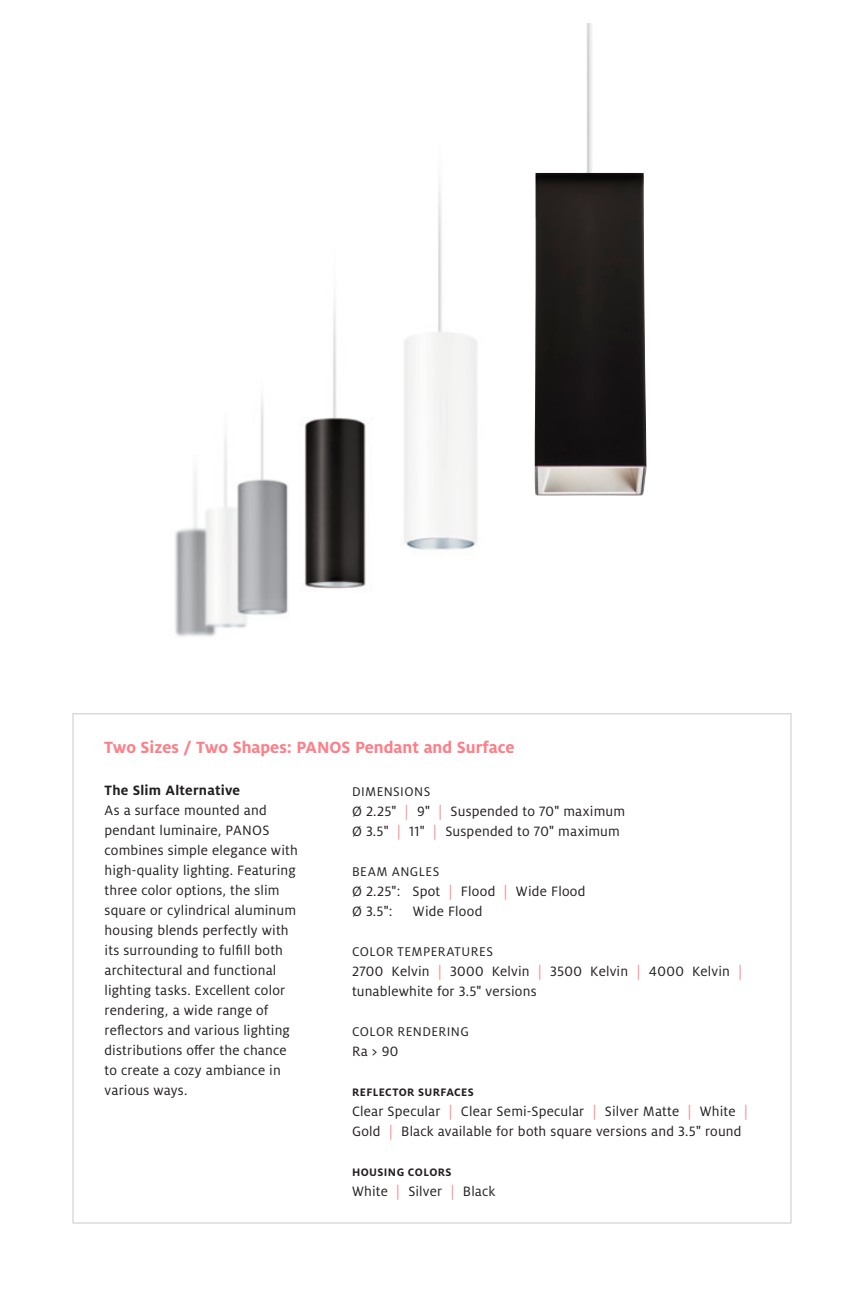
<style>
.page{position:relative;width:864px;height:1296px;background:#fff}
.page>*{position:absolute;margin:0;border:0;box-sizing:border-box;transform-origin:0 0}
.t1{font:700 18px "Milo Pro";color:#ff7d87}
.t2{font:15px/20px "Milo Pro";letter-spacing:.01em;color:#231f20}
.t3{font:700 15px "Milo Pro";letter-spacing:.015em;color:#231f20}
.t4{font:14px "Milo Pro";letter-spacing:.03em;color:#231f20}
.t5{font:700 12px "Milo Pro";letter-spacing:.035em;color:#231f20}
.s1{color:#ff7d87}
</style>
<div class="page">
<img style="left:586px;top:23px;width:7px;height:150px">
<img style="left:175px;top:181px;width:302px;height:456px">
<img style="left:535px;top:173px;width:112px;height:323px">
<div style="left:644px;top:158px;width:17px;height:53px;background:#fff"></div>
<p class="t1" style="left:104px;top:737px;width:412px">Two Sizes / Two Shapes: PANOS Pendant and Surface</p>
<p class="t3" style="left:105px;top:782px;width:137px">The Slim Alternative</p>
<p class="t2" style="left:105px;top:801px;width:195px">As a surface mounted and pendant luminaire, PANOS combines simple elegance with high-quality lighting. Featuring three color options, the slim square or cylindrical aluminum housing blends perfectly with its surrounding to fulfill both architectural and functional lighting tasks. Excellent color rendering, a wide range of reflectors and various lighting distributions offer the chance to create a cozy ambiance in various ways.</p>
<p class="t4" style="left:352px;top:784px;width:80px">DIMENSIONS</p>
<p class="t2" style="left:352px;top:802px;width:275px">Ø 2.25" <span class="s1">|</span> 9" <span class="s1">|</span> Suspended to 70" maximum<br>Ø 3.5" <span class="s1">|</span> 11" <span class="s1">|</span> Suspended to 70" maximum</p>
<p class="t4" style="left:352px;top:864px;width:89px">BEAM ANGLES</p>
<p class="t2" style="left:352px;top:882px;width:235px">Ø 2.25": Spot <span class="s1">|</span> Flood <span class="s1">|</span> Wide Flood<br>Ø 3.5":</p>
<p class="t2" style="left:413px;top:902px;width:71px">Wide Flood</p>
<p class="t4" style="left:352px;top:944px;width:142px">COLOR TEMPERATURES</p>
<p class="t2" style="left:352px;top:962px;width:392px">2700 Kelvin <span class="s1">|</span> 3000 Kelvin <span class="s1">|</span> 3500 Kelvin <span class="s1">|</span> 4000 Kelvin <span class="s1">| </span>tunablewhite for 3.5" versions</p>
<p class="t4" style="left:352px;top:1024px;width:118px">COLOR RENDERING</p>
<p class="t2" style="left:352px;top:1042px;width:48px">Ra &gt; 90</p>
<p class="t5" style="left:352px;top:1086px;width:123px">REFLECTOR SURFACES</p>
<p class="t2" style="left:352px;top:1102px;width:398px">Clear Specular <span class="s1">|</span> Clear Semi-Specular <span class="s1">|</span> Silver Matte <span class="s1">|</span> White <span class="s1">|<br></span>Gold <span class="s1">|</span> Black available for both square versions and 3.5" round</p>
<p class="t5" style="left:352px;top:1166px;width:101px">HOUSING COLORS</p>
<p class="t2" style="left:352px;top:1182px;width:145px">White <span class="s1">|</span> Silver <span class="s1">|</span> Black</p>
</div>
